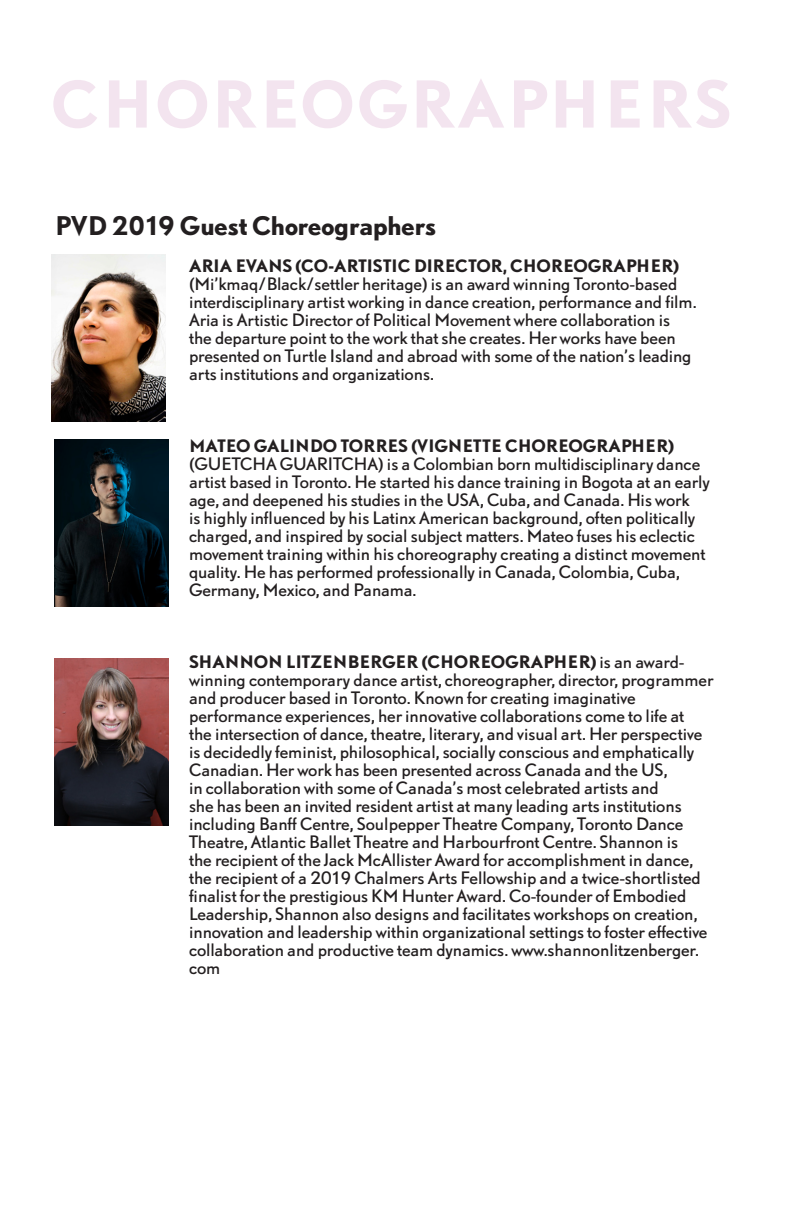
<style>
.page{position:relative;width:792px;height:1224px;background:#fff}
.page>*{position:absolute;margin:0;border:0;box-sizing:border-box;transform-origin:0 0}
.SubHead{font:700 60px "DTL Nobel T";letter-spacing:.04em;color:#f3e4ef}
.Paragraph_Style_1{font:700 24px "DTL Nobel T";letter-spacing:-.01em;color:#231f20}
.Body{font:16px/18px "DTL Nobel T";letter-spacing:-.005em;color:#231f20}
.s1{font-weight:700}
</style>
<div class="page">
<img style="left:55px;top:439px;width:114px;height:167px">
<img style="left:51px;top:254px;width:114px;height:167px">
<img style="left:55px;top:658px;width:114px;height:168px">
<p class="SubHead" style="left:51px;top:63px;width:682px">CHOREOGRAPHERS</p>
<p class="Paragraph_Style_1" style="left:55px;top:209px;width:383px">PVD 2019 Guest Choreographers</p>
<p class="Body" style="left:189px;top:256px;width:509px"><span class="s1">ARIA EVANS (CO-ARTISTIC DIRECTOR, CHOREOGRAPHER) </span>(Mi’kmaq/Black/settler heritage) is an award winning Toronto-based interdisciplinary artist working in dance creation, performance and film.<br>Aria is Artistic Director of Political Movement where collaboration is the departure point to the work that she creates. Her works have been presented on Turtle Island and abroad with some of the nation’s leading arts institutions and organizations.</p>
<p class="Body" style="left:189px;top:436px;width:522px"><span class="s1">MATEO GALINDO TORRES (VIGNETTE CHOREOGRAPHER) </span>(GUETCHA GUARITCHA) is a Colombian born multidisciplinary dance artist based in Toronto. He started his dance training in Bogota at an early age, and deepened his studies in the USA, Cuba, and Canada. His work<br>is highly influenced by his Latinx American background, often politically charged, and inspired by social subject matters. Mateo fuses his eclectic movement training within his choreography creating a distinct movement quality. He has performed professionally in Canada, Colombia, Cuba, Germany, Mexico, and Panama.</p>
<p class="Body" style="left:189px;top:652px;width:526px"><span class="s1">SHANNON LITZENBERGER (CHOREOGRAPHER)</span> is an award&shy;winning contemporary dance artist, choreographer, director, programmer and producer based in Toronto. Known for creating imaginative performance experiences, her innovative collaborations come to life at<br>the intersection of dance, theatre, literary, and visual art. Her perspective is decidedly feminist, philosophical, socially conscious and emphatically Canadian. Her work has been presented across Canada and the US,<br>in collaboration with some of Canada’s most celebrated artists and<br>she has been an invited resident artist at many leading arts institutions including Banff Centre, Soulpepper Theatre Company, Toronto Dance Theatre, Atlantic Ballet Theatre and Harbourfront Centre. Shannon is<br>the recipient of the Jack McAllister Award for accomplishment in dance, the recipient of a 2019 Chalmers Arts Fellowship and a twice-shortlisted finalist for the prestigious KM Hunter Award. Co-founder of Embodied Leadership, Shannon also designs and facilitates workshops on creation, innovation and leadership within organizational settings to foster effective collaboration and productive team dynamics. www.shannonlitzenberger. com</p>
</div>
